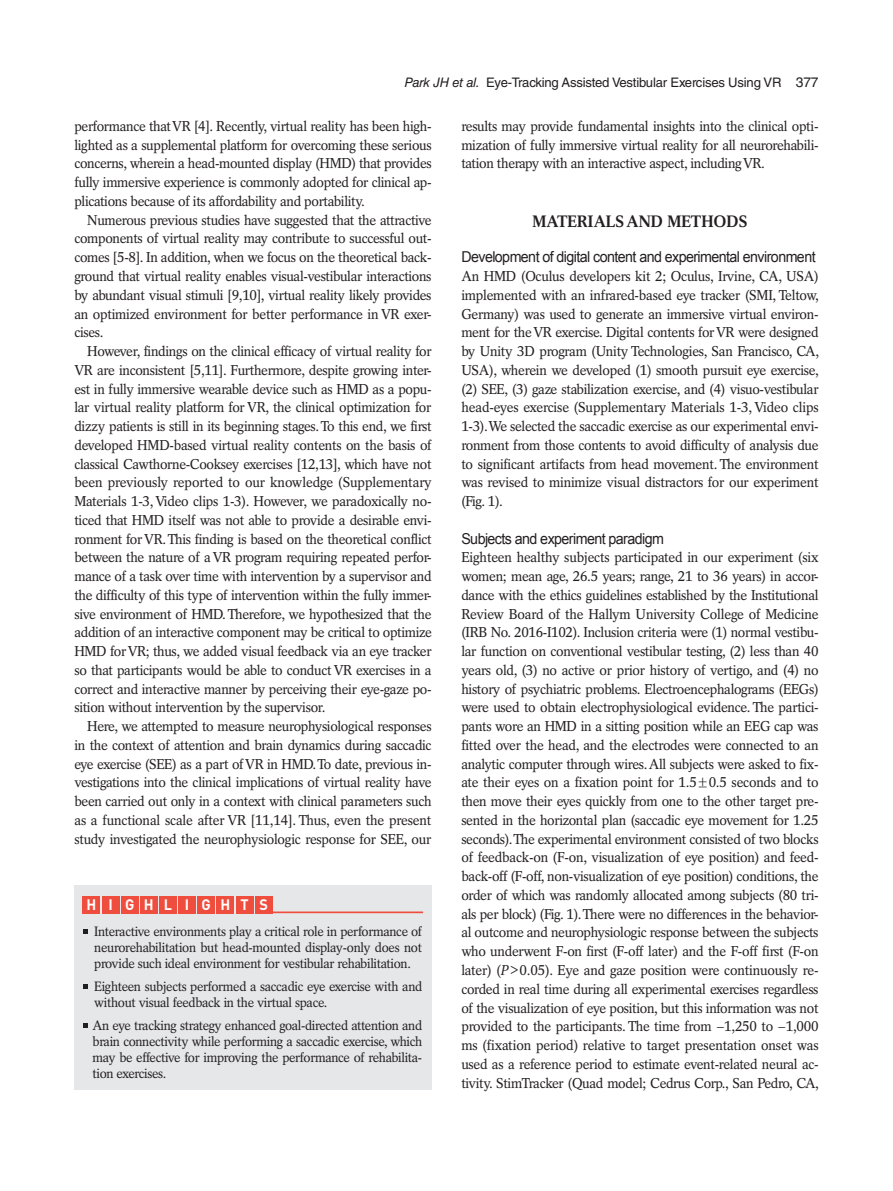
<style>
.page{position:relative;width:893px;height:1191px;background:#fff}
.page>*{position:absolute;margin:0;border:0;box-sizing:border-box;transform-origin:0 0}
.본문_대제목{font:700 16.5px "Rotation LT Std";color:#231f20;scale:.95 1}
.본문_중제목{font:15px "Arial";letter-spacing:-.04em;color:#231f20;scale:.95 1}
.t1{font:700 15px "DIN Pro";color:#fff;scale:.96 1}
.본문_0{font:14.25px/18.8px "Rotation LT Std";letter-spacing:-.025em;color:#231f20;text-align:justify;scale:.95 1}
.본문{font:14.25px/18.8px "Rotation LT Std";letter-spacing:-.025em;color:#231f20;text-align:justify;scale:.95 1}
.하이라이트{font:13.5px/16.2px "Rotation LT Std";letter-spacing:-.025em;color:#231f20;text-align:justify;scale:.95 1}
.t2{font:13.05px "Helvetica LT Std";letter-spacing:-.015em;color:#231f20}
.s1{font-style:italic}
.s2{font-size:13.8px}
.s3{font-family:"Dotum"}
</style>
<div class="page">
<div style="left:74px;top:915px;width:358px;height:175px;background:#e6e7e9"></div>
<svg style="left:84px;top:929px;width:4px;height:5px"></svg>
<svg style="left:84px;top:984px;width:4px;height:5px"></svg>
<svg style="left:84px;top:1023px;width:4px;height:4px"></svg>
<div style="left:74px;top:885px;width:358px;height:30px;background:#e6e7e9"></div>
<div style="left:83px;top:896px;width:17px;height:17px;background:#ef4d3d"></div>
<div style="left:159px;top:896px;width:17px;height:17px;background:#ef4d3d"></div>
<div style="left:102px;top:896px;width:17px;height:17px;background:#ef4d3d"></div>
<div style="left:179px;top:896px;width:17px;height:17px;background:#ef4d3d"></div>
<div style="left:121px;top:896px;width:17px;height:17px;background:#ef4d3d"></div>
<div style="left:198px;top:896px;width:17px;height:17px;background:#ef4d3d"></div>
<div style="left:140px;top:896px;width:17px;height:17px;background:#ef4d3d"></div>
<div style="left:217px;top:896px;width:17px;height:17px;background:#ef4d3d"></div>
<div style="left:236px;top:896px;width:17px;height:17px;background:#ef4d3d"></div>
<div style="left:255px;top:896px;width:17px;height:17px;background:#ef4d3d"></div>
<hr style="left:272px;top:911px;width:151px;height:2px;background:#ef4d3d">
<p class="t2" style="left:405px;top:75px;width:415px"><span class="s1">Park JH et al.</span> Eye-Tracking Assisted Vestibular Exercises Using VR <span class="s2">377</span></p>
<p class="본문_0" style="left:74px;top:117px;width:378px">performance that VR [4]. Recently, virtual reality has been high&shy;lighted as a supplemental platform for overcoming these serious concerns, wherein a head-mounted display (HMD) that provides fully immersive experience is commonly adopted for clinical ap&shy;plications because of its affordability and portability.</p>
<p class="본문" style="left:74px;top:210px;width:377px;text-indent:13px">Numerous previous studies have suggested that the attractive components of virtual reality may contribute to successful out&shy;comes [5-8]. In addition, when we focus on the theoretical back&shy;ground that virtual reality enables visual-vestibular interactions by abundant visual stimuli [9,10], virtual reality likely provides an optimized environment for better performance in VR exer&shy;cises.</p>
<p class="본문" style="left:74px;top:342px;width:378px;text-indent:13px">However, findings on the clinical efficacy of virtual reality for VR are inconsistent [5,11]. Furthermore, despite growing inter&shy;est in fully immersive wearable device such as HMD as a popu&shy;lar virtual reality platform for VR, the clinical optimization for dizzy patients is still in its beginning stages. To this end, we first developed HMD-based virtual reality contents on the basis of classical Cawthorne-Cooksey exercises [12,13], which have not been previously reported to our knowledge (Supplementary Materials 1-3, Video clips 1-3). However, we paradoxically no&shy;ticed that HMD itself was not able to provide a desirable envi&shy;ronment for VR. This finding is based on the theoretical conflict between the nature of a VR program requiring repeated perfor&shy;mance of a task over time with intervention by a supervisor and the difficulty of this type of intervention within the fully immer&shy;sive environment of HMD. Therefore, we hypothesized that the addition of an interactive component may be critical to optimize HMD for VR; thus, we added visual feedback via an eye tracker so that participants would be able to conduct VR exercises in a correct and interactive manner by perceiving their eye-gaze po&shy;sition without intervention by the supervisor.</p>
<p class="본문" style="left:74px;top:717px;width:378px;text-indent:13px">Here, we attempted to measure neurophysiological responses in the context of attention and brain dynamics during saccadic eye exercise (SEE) as a part of VR in HMD. To date, previous in&shy;vestigations into the clinical implications of virtual reality have been carried out only in a context with clinical parameters such as a functional scale after VR [11,14]. Thus, even the present study investigated the neurophysiologic response for SEE, our</p>
<p class="본문" style="left:461px;top:117px;width:377px">results may provide fundamental insights into the clinical opti&shy;mization of fully immersive virtual reality for all neurorehabili&shy;tation therapy with an interactive aspect, including VR.</p>
<p class="본문_대제목" style="left:532px;top:211px;width:228px">MATERIALS AND METHODS</p>
<p class="본문_중제목" style="left:461px;top:247px;width:374px">Development of digital content and experimental environment</p>
<p class="본문_0" style="left:461px;top:267px;width:378px">An HMD (Oculus developers kit 2; Oculus, Irvine, CA, USA) implemented with an infrared-based eye tracker (SMI, Teltow, Germany) was used to generate an immersive virtual environ&shy;ment for the VR exercise. Digital contents for VR were designed by Unity 3D program (Unity Technologies, San Francisco, CA, USA), wherein we developed (1) smooth pursuit eye exercise, (2) SEE, (3) gaze stabilization exercise, and (4) visuo-vestibular head-eyes exercise (Supplementary Materials 1-3, Video clips 1-3). We selected the saccadic exercise as our experimental envi&shy;ronment from those contents to avoid difficulty of analysis due to significant artifacts from head movement. The environment was revised to minimize visual distractors for our experiment (Fig. 1).</p>
<p class="본문_중제목" style="left:461px;top:528px;width:215px">Subjects and experiment paradigm</p>
<p class="본문_0" style="left:461px;top:548px;width:378px">Eighteen healthy subjects participated in our experiment (six women; mean age, 26.5 years; range, 21 to 36 years) in accor&shy;dance with the ethics guidelines established by the Institutional Review Board of the Hallym University College of Medicine (IRB No. 2016-I102). Inclusion criteria were (1) normal vestibu&shy;lar function on conventional vestibular testing, (2) less than 40 years old, (3) no active or prior history of vertigo, and (4) no history of psychiatric problems. Electroencephalograms (EEGs) were used to obtain electrophysiological evidence. The partici&shy;pants wore an HMD in a sitting position while an EEG cap was fitted over the head, and the electrodes were connected to an analytic computer through wires. All subjects were asked to fix&shy;ate their eyes on a fixation point for 1.5<span class="s3">±</span>0.5 seconds and to then move their eyes quickly from one to the other target pre&shy;sented in the horizontal plan (saccadic eye movement for 1.25 seconds). The experimental environment consisted of two blocks of feedback-on (F-on, visualization of eye position) and feed&shy;back-off (F-off, non-visualization of eye position) conditions, the order of which was randomly allocated among subjects (80 tri&shy;als per block) (Fig. 1). There were no differences in the behavior&shy;al outcome and neurophysiologic response between the subjects who underwent F-on first (F-off later) and the F-off first (F-on later) (<span class="s1">P</span><span class="s3">&gt;</span>0.05). Eye and gaze position were continuously re&shy;corded in real time during all experimental exercises regardless of the visualization of eye position, but this information was not provided to the participants. The time from −1,250 to −1,000 ms (fixation period) relative to target presentation onset was used as a reference period to estimate event-related neural ac&shy;tivity. StimTracker (Quad model; Cedrus Corp., San Pedro, CA,</p>
<p class="t1" style="left:86px;top:894px;width:12px">H</p>
<p class="t1" style="left:108px;top:894px;width:6px">I</p>
<p class="t1" style="left:125px;top:894px;width:11px">G</p>
<p class="t1" style="left:144px;top:894px;width:12px">H</p>
<p class="t1" style="left:164px;top:894px;width:10px">L</p>
<p class="t1" style="left:185px;top:894px;width:6px">I</p>
<p class="t1" style="left:202px;top:894px;width:11px">G</p>
<p class="t1" style="left:220px;top:894px;width:12px">H</p>
<p class="t1" style="left:240px;top:894px;width:10px">T</p>
<p class="t1" style="left:259px;top:894px;width:10px">S</p>
<p class="하이라이트" style="left:94px;top:923px;width:347px">Interactive environments play a critical role in performance of neurorehabilitation but head-mounted display-only does not provide such ideal environment for vestibular rehabilitation.</p>
<p class="하이라이트" style="left:94px;top:978px;width:347px">Eighteen subjects performed a saccadic eye exercise with and without visual feedback in the virtual space.</p>
<p class="하이라이트" style="left:93px;top:1017px;width:349px">An eye tracking strategy enhanced goal-directed attention and brain connectivity while performing a saccadic exercise, which may be effective for improving the performance of rehabilita&shy;tion exercises.</p>
</div>
